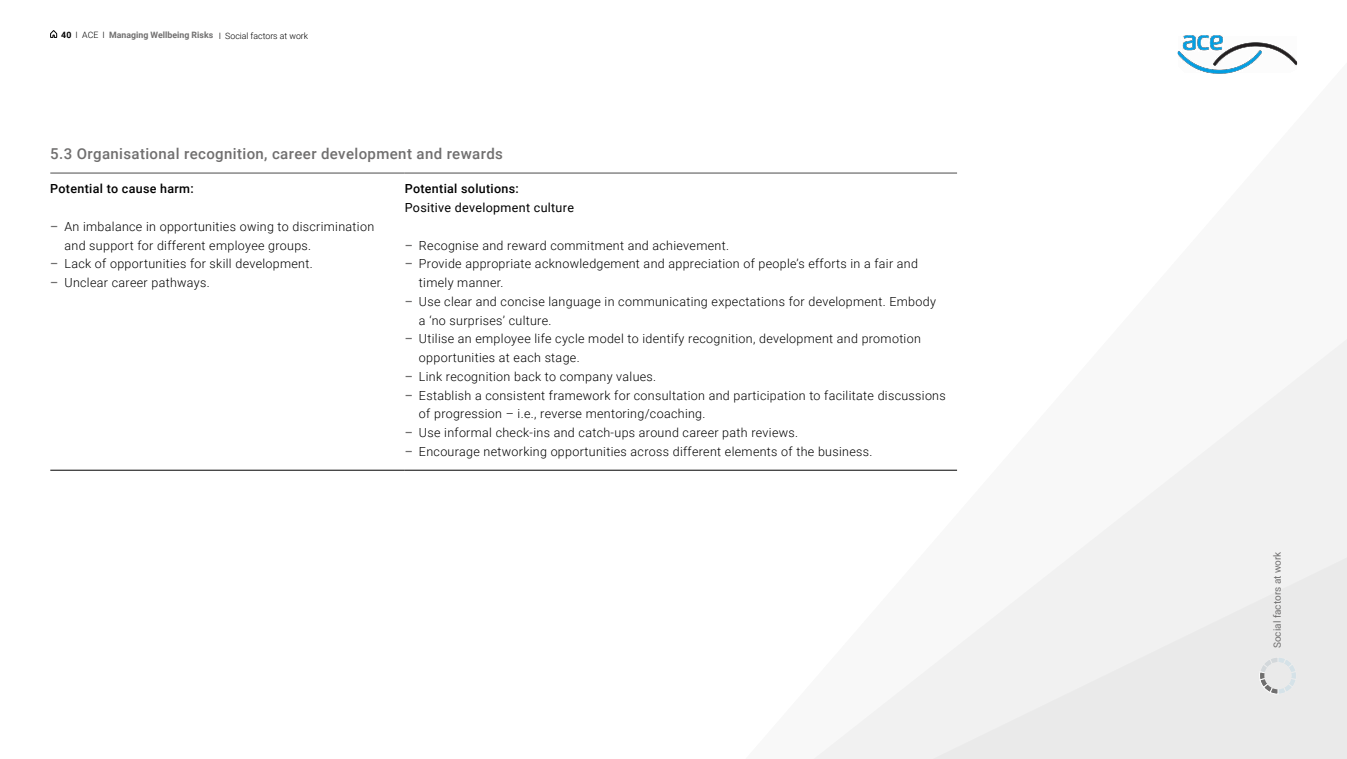
<style>
.page{position:relative;width:1347px;height:759px;background:#fff}
.page>*{position:absolute;margin:0;border:0;box-sizing:border-box;transform-origin:0 0}
.t1{font:500 15px "Roboto";letter-spacing:.025em;color:#706f6f}
.t2{font:300 12.5px/18.8px "Roboto";letter-spacing:.025em;color:#000}
.t3{font:500 12.5px "Roboto";letter-spacing:.025em;color:#000}
.t4{font:12.5px "Roboto";letter-spacing:.025em;color:#000}
.t5{font:10px "Roboto";color:#706f6f}
.t6{font:300 8.75px "Roboto";color:#000}
.s1{font-weight:700}
.s2{font-weight:700;color:#706f6f}
.s3{font-weight:500;color:#706f6f}
</style>
<div class="page">
<svg style="left:614px;top:340px;width:732px;height:203px"></svg>
<svg style="left:815px;top:543px;width:531px;height:215px;fill:#f1f1f1"></svg>
<svg style="left:1259px;top:656px;width:37px;height:38px"></svg>
<div style="left:1264px;top:661px;width:27px;height:28px;background:#eaeaea;border-radius:50%"></div>
<hr style="left:50px;top:172px;width:355px;height:2px;background:#706f6f">
<hr style="left:405px;top:172px;width:552px;height:2px;background:#706f6f">
<hr style="left:50px;top:470px;width:355px;height:1px;background:#000">
<hr style="left:405px;top:470px;width:552px;height:1px;background:#000">
<svg style="left:50px;top:30px;width:7px;height:8px"></svg>
<p class="t6" style="left:61px;top:29px;width:248px"><span class="s1">40</span> I ACE I <span class="s2">Managing Wellbeing Risks</span> I Social factors at work</p>
<p class="t1" style="left:50px;top:143px;width:454px">5.3 Organisational recognition, career development and rewards</p>
<p class="t3" style="left:50px;top:180px;width:145px">Potential to cause harm:</p>
<p class="t2" style="left:64px;top:216px;width:311px;text-indent:-14px"><span class="s3">–</span> An imbalance in opportunities owing to discrimination and support for different employee groups.</p>
<p class="t2" style="left:50px;top:254px;width:264px"><span class="s3">–</span> Lack of opportunities for skill development.</p>
<p class="t2" style="left:50px;top:273px;width:161px"><span class="s3">–</span> Unclear career pathways.</p>
<p class="t3" style="left:405px;top:180px;width:116px">Potential solutions:</p>
<p class="t4" style="left:405px;top:199px;width:171px">Positive development culture</p>
<p class="t2" style="left:405px;top:235px;width:326px"><span class="s3">–</span> Recognise and reward commitment and achievement.</p>
<p class="t2" style="left:419px;top:254px;width:500px;text-indent:-14px"><span class="s3">–</span> Provide appropriate acknowledgement and appreciation of people’s efforts in a fair and timely manner.</p>
<p class="t2" style="left:419px;top:291px;width:518px;text-indent:-14px"><span class="s3">–</span> Use clear and concise language in communicating expectations for development. Embody a ‘no surprises’ culture.</p>
<p class="t2" style="left:419px;top:329px;width:503px;text-indent:-14px"><span class="s3">–</span> Utilise an employee life cycle model to identify recognition, development and promotion opportunities at each stage.</p>
<p class="t2" style="left:405px;top:366px;width:253px"><span class="s3">–</span> Link recognition back to company values.</p>
<p class="t2" style="left:419px;top:385px;width:528px;text-indent:-14px"><span class="s3">–</span> Establish a consistent framework for consultation and participation to facilitate discussions of progression – i.e., reverse mentoring/coaching.</p>
<p class="t2" style="left:405px;top:423px;width:395px"><span class="s3">–</span> Use informal check-ins and catch-ups around career path reviews.</p>
<p class="t2" style="left:405px;top:441px;width:469px"><span class="s3">–</span> Encourage networking opportunities across different elements of the business.</p>
<p class="t5" style="left:1270px;top:648px;width:98px;rotate:-90deg">Social factors at work</p>
</div>
